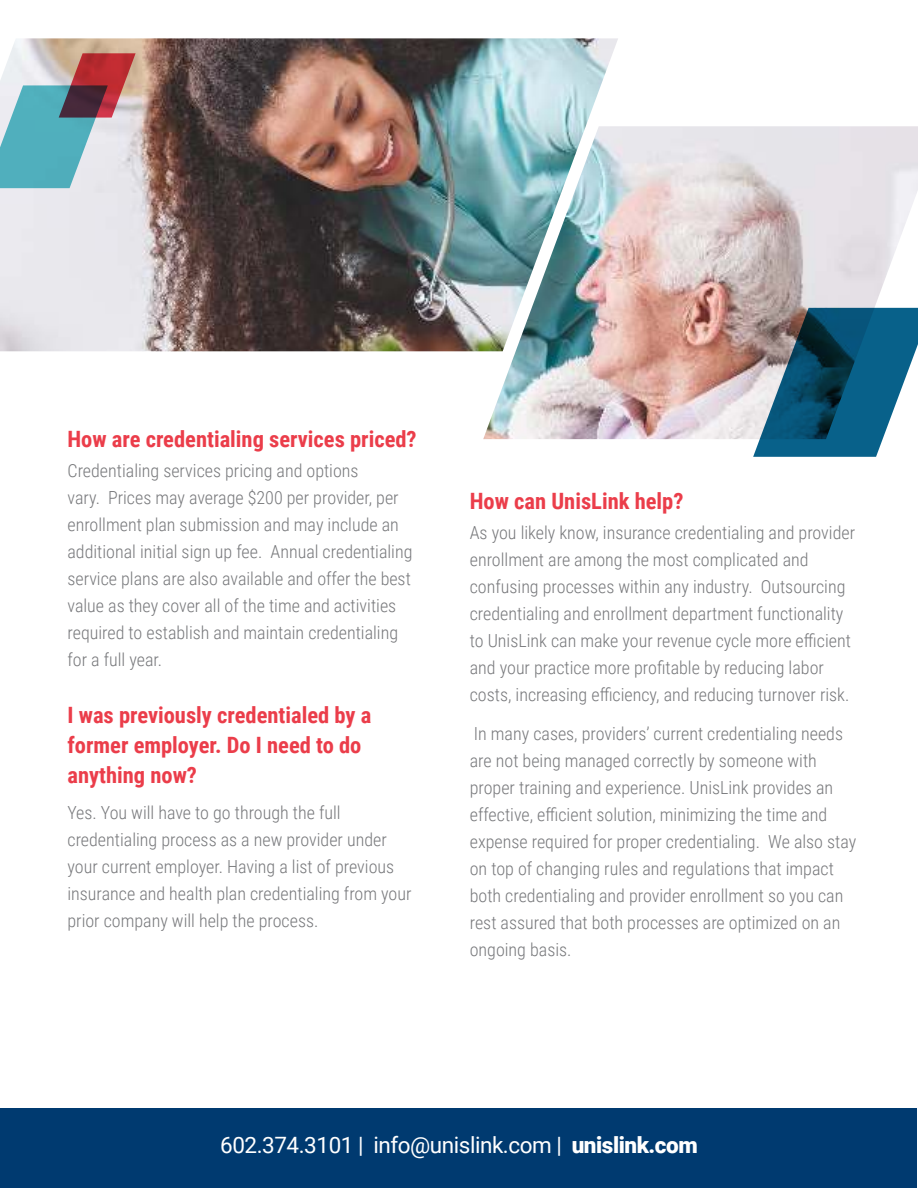
<style>
.page{position:relative;width:918px;height:1188px;background:#fff}
.page>*{position:absolute;margin:0;border:0;box-sizing:border-box;transform-origin:0 0}
.t1{font:700 22.5px/30px "Roboto Condensed";color:#eb3d4a}
.t2{font:22.5px "Roboto";letter-spacing:-.02em;color:#fff}
.t3{font:300 18px/27px "Roboto Condensed";color:#77787b}
.s1{font-weight:900}
</style>
<div class="page">
<div style="left:1px;top:1108px;width:916px;height:79px;background:#003a70"></div>
<img style="left:0;top:38px;width:618px;height:313px">
<img style="left:483px;top:126px;width:435px;height:313px">
<svg style="left:753px;top:308px;width:165px;height:149px;background:#3c718a"></svg>
<svg style="left:0;top:53px;width:136px;height:135px;background:#99aab2"></svg>
<p class="t1" style="left:68px;top:426px;width:351px">How are credentialing services priced?</p>
<p class="t3" style="left:68px;top:457px;width:346px">Credentialing services pricing and options<br>vary. Prices may average $200 per provider, per enrollment plan submission and may include an additional initial sign up fee. Annual credentialing service plans are also available and offer the best value as they cover all of the time and activities required to establish and maintain credentialing for a full year.</p>
<p class="t1" style="left:68px;top:702px;width:305px">I was previously credentialed by a former employer. Do I need to do anything now?</p>
<p class="t3" style="left:68px;top:799px;width:346px">Yes. You will have to go through the full credentialing process as a new provider under your current employer. Having a list of previous insurance and health plan credentialing from your prior company will help the process.</p>
<p class="t1" style="left:470px;top:488px;width:215px">How can UnisLink help?</p>
<p class="t3" style="left:470px;top:519px;width:387px">As you likely know, insurance credentialing and provider enrollment are among the most complicated and confusing processes within any industry. Outsourcing credentialing and enrollment department functionality to UnisLink can make your revenue cycle more efficient and your practice more profitable by reducing labor costs, increasing efficiency, and reducing turnover risk.</p>
<p class="t3" style="left:470px;top:720px;width:388px">In many cases, providers’ current credentialing needs are not being managed correctly by someone with proper training and experience. UnisLink provides an effective, efficient solution, minimizing the time and expense required for proper credentialing. We also stay on top of changing rules and regulations that impact both credentialing and provider enrollment so you can rest assured that both processes are optimized on an ongoing basis.</p>
<p class="t2" style="left:220px;top:1136px;width:479px">602.374.3101 | info@unislink.com | <span class="s1">unislink.com</span></p>
</div>
